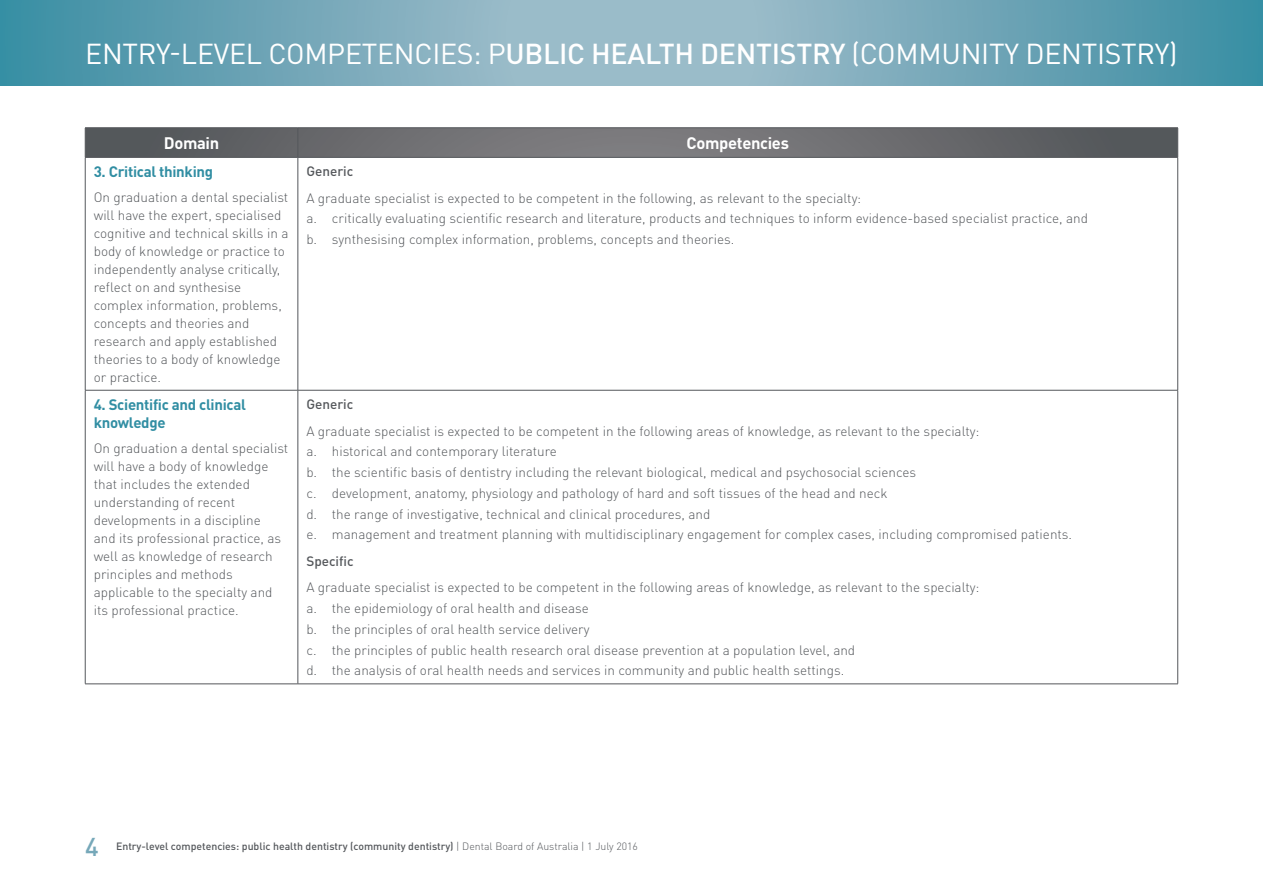
<style>
.page{position:relative;width:1263px;height:893px;background:#fff}
.page>*{position:absolute;margin:0;border:0;box-sizing:border-box;transform-origin:0 0}
.t1{font:28.5px "DINOT";letter-spacing:-.01em;color:#fff}
.t2{font:500 25.5px "DINOT";color:#76a8b9}
.Table_header{font:700 16.5px "DINOT";letter-spacing:-.02em;color:#fff}
.Table_subheader{font:700 15px/18px "DINOT";letter-spacing:-.02em;color:#318ea3}
.Table_body{font:300 13.5px/18px "DINOT";color:#54575b}
.Table_body-2{font:500 13.5px "DINOT";color:#54575b}
.t3{font:500 10.5px "DINOT";color:#54575b}
.s1{font-weight:500}
.s2{font-weight:300}
</style>
<div class="page">
<svg style="left:0;top:0;width:1263px;height:85px;background:#73a8b8"></svg>
<hr style="left:85px;top:127px;width:213px;height:1px;background:#54575b">
<hr style="left:298px;top:127px;width:880px;height:1px;background:#54575b">
<svg style="left:85px;top:128px;width:1093px;height:29px;background:#69696d"></svg>
<hr style="left:85px;top:157px;width:213px;height:1px;background:#54575b">
<hr style="left:85px;top:158px;width:1px;height:232px;background:#54575b">
<hr style="left:298px;top:157px;width:880px;height:1px;background:#54575b">
<hr style="left:298px;top:158px;width:1px;height:232px;background:#54575b">
<hr style="left:1177px;top:158px;width:1px;height:232px;background:#54575b">
<hr style="left:85px;top:390px;width:213px;height:1px;background:#54575b">
<hr style="left:85px;top:390px;width:1px;height:294px;background:#54575b">
<hr style="left:298px;top:390px;width:880px;height:1px;background:#54575b">
<hr style="left:298px;top:390px;width:1px;height:294px;background:#54575b">
<hr style="left:1177px;top:390px;width:1px;height:294px;background:#54575b">
<hr style="left:85px;top:684px;width:213px;height:1px;background:#54575b">
<hr style="left:298px;top:684px;width:880px;height:1px;background:#54575b">
<h1 class="t1" style="left:85px;top:36px;width:1094px">ENTRY-LEVEL COMPETENCIES: P<span class="s1">UBLIC HEALTH DENTISTRY</span> (COMMUNITY DENTISTRY)</h1>
<p class="Table_header" style="left:164px;top:132px;width:57px">Domain</p>
<p class="Table_header" style="left:687px;top:132px;width:104px">Competencies</p>
<p class="Table_subheader" style="left:94px;top:162px;width:121px">3. Critical thinking</p>
<p class="Table_body" style="left:94px;top:188px;width:196px">On graduation a dental specialist will have the expert, specialised cognitive and technical skills in a body of knowledge or practice to independently analyse critically, reflect on and synthesise complex information, problems, concepts and theories and research and apply established theories to a body of knowledge or practice.</p>
<p class="Table_body-2" style="left:306px;top:163px;width:49px">Generic</p>
<p class="Table_body" style="left:306px;top:189px;width:556px">A graduate specialist is expected to be competent in the following, as relevant to the specialty:</p>
<p class="Table_body" style="left:306px;top:209px;width:783px">a. critically evaluating scientific research and literature, products and techniques to inform evidence-based specialist practice, and</p>
<p class="Table_body" style="left:306px;top:230px;width:430px">b. synthesising complex information, problems, concepts and theories.</p>
<p class="Table_subheader" style="left:94px;top:395px;width:154px">4. Scientific and clinical knowledge</p>
<p class="Table_body" style="left:94px;top:439px;width:196px">On graduation a dental specialist will have a body of knowledge that includes the extended understanding of recent developments in a discipline<br>and its professional practice, as well as knowledge of research principles and methods applicable to the specialty and its professional practice.</p>
<p class="Table_body-2" style="left:306px;top:396px;width:49px">Generic</p>
<p class="Table_body" style="left:306px;top:422px;width:674px">A graduate specialist is expected to be competent in the following areas of knowledge, as relevant to the specialty:</p>
<p class="Table_body" style="left:306px;top:442px;width:252px">a. historical and contemporary literature</p>
<p class="Table_body" style="left:306px;top:463px;width:611px">b. the scientific basis of dentistry including the relevant biological, medical and psychosocial sciences</p>
<p class="Table_body" style="left:306px;top:484px;width:583px">c. development, anatomy, physiology and pathology of hard and soft tissues of the head and neck</p>
<p class="Table_body" style="left:306px;top:505px;width:405px">d. the range of investigative, technical and clinical procedures, and</p>
<p class="Table_body" style="left:306px;top:525px;width:767px">e. management and treatment planning with multidisciplinary engagement for complex cases, including compromised patients.</p>
<p class="Table_body-2" style="left:306px;top:552px;width:49px">Specific</p>
<p class="Table_body" style="left:306px;top:578px;width:674px">A graduate specialist is expected to be competent in the following areas of knowledge, as relevant to the specialty:</p>
<p class="Table_body" style="left:306px;top:599px;width:284px">a. the epidemiology of oral health and disease</p>
<p class="Table_body" style="left:306px;top:620px;width:285px">b. the principles of oral health service delivery</p>
<p class="Table_body" style="left:306px;top:641px;width:550px">c. the principles of public health research oral disease prevention at a population level, and</p>
<p class="Table_body" style="left:306px;top:661px;width:539px">d. the analysis of oral health needs and services in community and public health settings.</p>
<h2 class="t2" style="left:85px;top:830px;width:15px">4</h2>
<p class="t3" style="left:116px;top:840px;width:523px">Entry-level competencies: public health dentistry (community dentistry) <span class="s2">| Dental Board of Australia | 1 July 2016</span></p>
</div>
